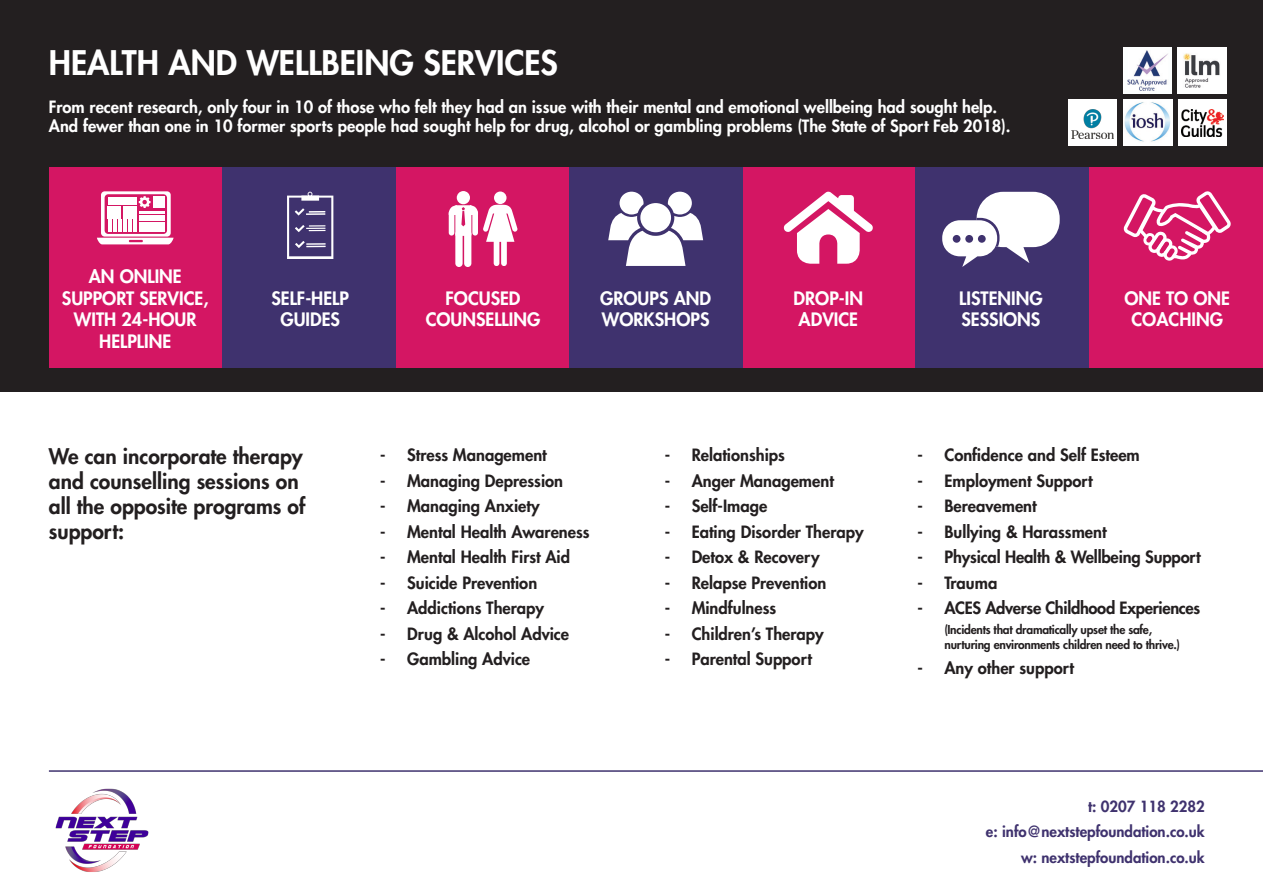
<style>
.page{position:relative;width:1263px;height:893px;background:#fff}
.page>*{position:absolute;margin:0;border:0;box-sizing:border-box;transform-origin:0 0}
.t1{font:800 33px "Futura Std";color:#fff}
.t2{font:800 21px/25.2px "Futura Std";color:#231f20}
.t3{font:800 18px/21.6px "Futura Std";color:#fff;text-align:center}
.t4{font:800 16.5px "Futura Std";color:#231f20}
.t5{font:800 16.5px/19.8px "Futura Std";color:#fff}
.t6{font:800 16.5px "Futura Std";letter-spacing:-.02em;color:#231f20}
.t7{font:800 15px "Futura Std";color:#3f326e}
.t8{font:800 12px "Futura Std";letter-spacing:-.02em;color:#231f20}
</style>
<div class="page">
<div style="left:0;top:0;width:1263px;height:391px;background:#231f20"></div>
<div style="left:49px;top:168px;width:173px;height:200px;background:#d41663"></div>
<div style="left:396px;top:168px;width:173px;height:200px;background:#d41663"></div>
<div style="left:742px;top:168px;width:174px;height:200px;background:#d41663"></div>
<div style="left:1089px;top:168px;width:173px;height:200px;background:#d41663"></div>
<div style="left:222px;top:168px;width:174px;height:200px;background:#3f326e"></div>
<div style="left:569px;top:168px;width:173px;height:200px;background:#3f326e"></div>
<div style="left:916px;top:168px;width:173px;height:200px;background:#3f326e"></div>
<svg style="left:97px;top:191px;width:77px;height:53px"></svg>
<div style="left:153px;top:196px;width:12px;height:12px;background:#fff"></div>
<div style="left:108px;top:206px;width:13px;height:12px;background:#fff"></div>
<div style="left:123px;top:206px;width:13px;height:12px;background:#fff"></div>
<hr style="left:139px;top:211px;width:26px;height:3px;background:#fff">
<hr style="left:139px;top:215px;width:26px;height:2px;background:#fff">
<hr style="left:139px;top:219px;width:26px;height:2px;background:#fff">
<div style="left:139px;top:223px;width:26px;height:9px;background:#fff"></div>
<div style="left:287px;top:196px;width:46px;height:63px;background:linear-gradient(to right,#c3bed1,#c2bdd0)"></div>
<div style="left:289px;top:198px;width:42px;height:58px;background:#3f326e"></div>
<svg style="left:301px;top:191px;width:18px;height:10px"></svg>
<svg style="left:295px;top:208px;width:30px;height:8px"></svg>
<svg style="left:295px;top:225px;width:31px;height:7px"></svg>
<svg style="left:295px;top:241px;width:31px;height:7px"></svg>
<div style="left:457px;top:191px;width:13px;height:13px;background:#fff;border-radius:50%"></div>
<svg style="left:449px;top:205px;width:68px;height:62px"></svg>
<div style="left:494px;top:192px;width:12px;height:12px;background:#fff;border-radius:50%"></div>
<svg style="left:608px;top:192px;width:95px;height:74px"></svg>
<svg style="left:942px;top:192px;width:118px;height:75px"></svg>
<div style="left:953px;top:235px;width:7px;height:8px;background:#3f326e;border-radius:50%"></div>
<div style="left:965px;top:235px;width:8px;height:8px;background:#3f326e;border-radius:50%"></div>
<div style="left:978px;top:235px;width:8px;height:8px;background:#3f326e;border-radius:50%"></div>
<svg style="left:783px;top:191px;width:90px;height:73px"></svg>
<svg style="left:1123px;top:191px;width:108px;height:70px"></svg>
<img style="left:55px;top:788px;width:94px;height:84px">
<hr style="left:49px;top:770px;width:1214px;height:2px;background:#3f326e">
<div style="left:1178px;top:100px;width:48px;height:46px;background:#fff"></div>
<img style="left:1181px;top:110px;width:43px;height:26px">
<div style="left:1124px;top:47px;width:48px;height:47px;background:#fff"></div>
<img style="left:1127px;top:50px;width:41px;height:41px">
<img style="left:1124px;top:100px;width:48px;height:46px">
<img style="left:1178px;top:47px;width:48px;height:47px">
<div style="left:1068px;top:100px;width:49px;height:46px;background:#fff"></div>
<img style="left:1071px;top:109px;width:42px;height:30px">
<p class="t1" style="left:49px;top:42px;width:511px">HEALTH AND WELLBEING SERVICES</p>
<p class="t5" style="left:49px;top:97px;width:963px">From recent research, only four in 10 of those who felt they had an issue with their mental and emotional wellbeing had sought help.<br>And fewer than one in 10 former sports people had sought help for drug, alcohol or gambling problems (The State of Sport Feb 2018).</p>
<p class="t3" style="left:89px;top:265px;width:95px">AN ONLINE</p>
<p class="t3" style="left:62px;top:287px;width:148px">SUPPORT SERVICE,<br>WITH 24-HOUR<br>HELPLINE</p>
<p class="t3" style="left:271px;top:287px;width:79px">SELF-HELP</p>
<p class="t3" style="left:280px;top:309px;width:61px">GUIDES</p>
<p class="t3" style="left:446px;top:287px;width:76px">FOCUSED</p>
<p class="t3" style="left:426px;top:309px;width:116px">COUNSELLING</p>
<p class="t3" style="left:600px;top:287px;width:112px;text-align:left">GROUPS AND<br>WORKSHOPS</p>
<p class="t3" style="left:794px;top:287px;width:71px">DROP-IN</p>
<p class="t3" style="left:798px;top:309px;width:61px">ADVICE</p>
<p class="t3" style="left:959px;top:287px;width:85px">LISTENING</p>
<p class="t3" style="left:961px;top:309px;width:80px">SESSIONS</p>
<p class="t3" style="left:1124px;top:287px;width:107px">ONE TO ONE<br>COACHING</p>
<p class="t2" style="left:49px;top:443px;width:255px">We can incorporate therapy and counselling sessions on</p>
<p class="t2" style="left:49px;top:494px;width:258px">all the opposite programs of support:</p>
<p class="t4" style="left:380px;top:445px;width:168px">- Stress Management</p>
<p class="t4" style="left:380px;top:470px;width:184px">- Managing Depression</p>
<p class="t4" style="left:380px;top:496px;width:161px">- Managing Anxiety</p>
<p class="t4" style="left:380px;top:521px;width:211px">- Mental Health Awareness</p>
<p class="t4" style="left:380px;top:547px;width:191px">- Mental Health First Aid</p>
<p class="t4" style="left:380px;top:572px;width:159px">- Suicide Prevention</p>
<p class="t4" style="left:380px;top:598px;width:165px">- Addictions Therapy</p>
<p class="t4" style="left:380px;top:623px;width:190px">- Drug &amp; Alcohol Advice</p>
<p class="t4" style="left:380px;top:649px;width:152px">- Gambling Advice</p>
<p class="t4" style="left:665px;top:445px;width:122px">- Relationships</p>
<p class="t4" style="left:665px;top:470px;width:171px">- Anger Management</p>
<p class="t4" style="left:665px;top:496px;width:104px">- Self-Image</p>
<p class="t4" style="left:665px;top:521px;width:201px">- Eating Disorder Therapy</p>
<p class="t4" style="left:665px;top:547px;width:157px">- Detox &amp; Recovery</p>
<p class="t4" style="left:665px;top:572px;width:163px">- Relapse Prevention</p>
<p class="t4" style="left:665px;top:598px;width:113px">- Mindfulness</p>
<p class="t4" style="left:665px;top:623px;width:161px">- Children’s Therapy</p>
<p class="t4" style="left:665px;top:649px;width:149px">- Parental Support</p>
<p class="t4" style="left:917px;top:445px;width:224px">- Confidence and Self Esteem</p>
<p class="t4" style="left:917px;top:470px;width:177px">- Employment Support</p>
<p class="t4" style="left:917px;top:496px;width:121px">- Bereavement</p>
<p class="t4" style="left:917px;top:521px;width:191px">- Bullying &amp; Harassment</p>
<p class="t4" style="left:917px;top:547px;width:285px">- Physical Health &amp; Wellbeing Support</p>
<p class="t4" style="left:917px;top:572px;width:81px">- Trauma</p>
<p class="t6" style="left:917px;top:598px;width:284px">- ACES Adverse Childhood Experiences</p>
<p class="t8" style="left:944px;top:622px;width:209px">(Incidents that dramatically upset the safe,</p>
<p class="t8" style="left:944px;top:637px;width:237px">nurturing environments children need to thrive.)</p>
<p class="t4" style="left:917px;top:658px;width:158px">- Any other support</p>
<p class="t7" style="left:1088px;top:796px;width:118px">t: 0207 118 2282</p>
<p class="t7" style="left:986px;top:822px;width:220px">e: info@nextstepfoundation.co.uk</p>
<p class="t7" style="left:1021px;top:847px;width:185px">w: nextstepfoundation.co.uk</p>
</div>
